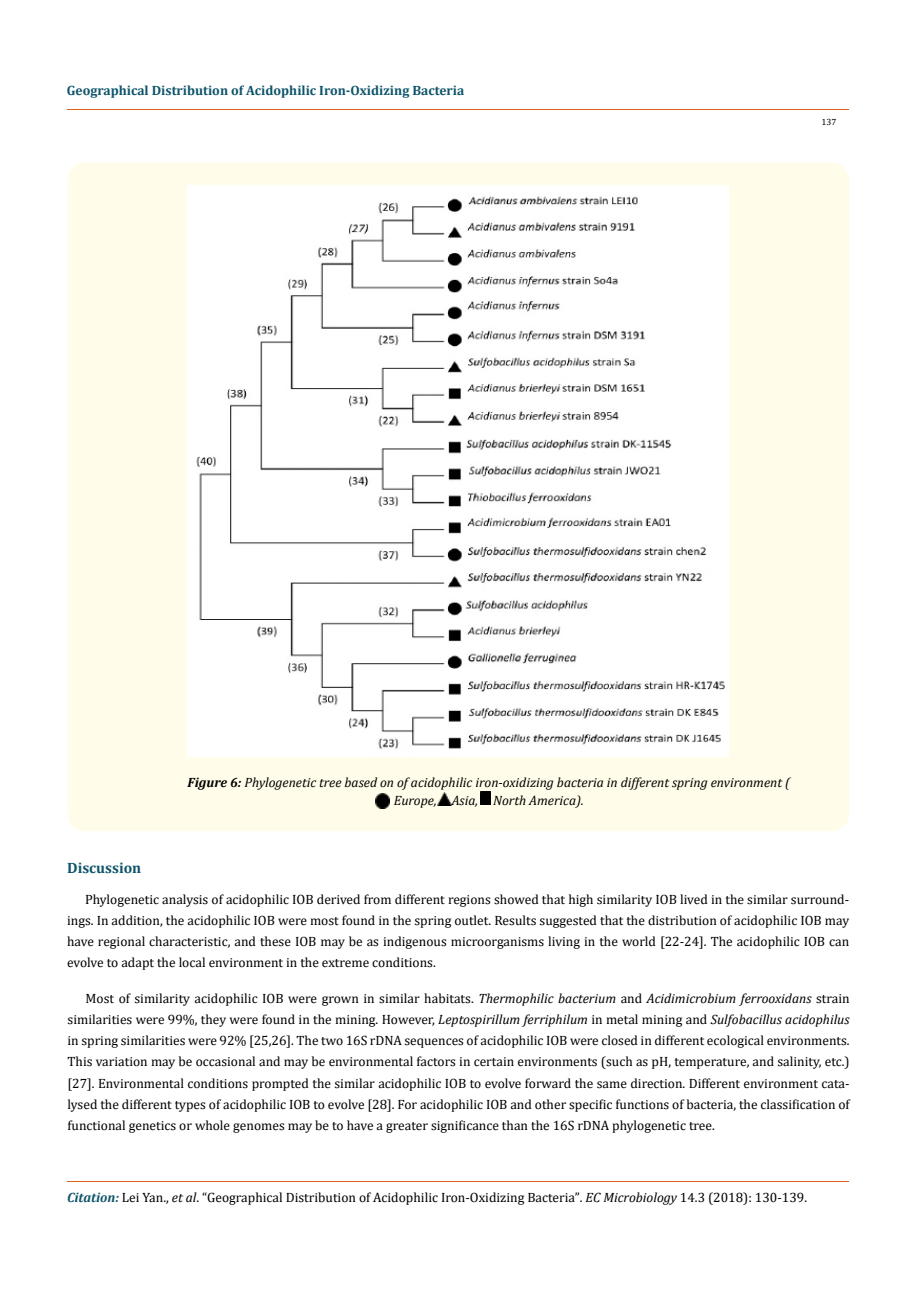
<style>
.page{position:relative;width:917px;height:1298px;background:#fff}
.page>*{position:absolute;margin:0;border:0;box-sizing:border-box;transform-origin:0 0}
.t1{font:700 15px "Cambria";color:#0e546a}
.t2{font:13.5px/21px "Cambria";color:#000;text-align:justify}
.t3{font:italic 13.5px/18px "Cambria";color:#000;text-align:center}
.t4{font:700 13.5px "Cambria";color:#0e546a}
.t5{font:9px "Cambria";color:#000}
.s1{font-weight:700}
.s2{font-style:italic}
.s3{font-weight:700;font-style:italic;color:#0e546a}
.s4{font-size:13.35px}
</style>
<div class="page">
<hr style="left:68px;top:109px;width:781px;height:1px;background:#e05d1a">
<hr style="left:68px;top:1181px;width:781px;height:1px;background:#e05d1a">
<div style="left:68px;top:162px;width:781px;height:669px;background:#fffde9;border-radius:18px"></div>
<img style="left:188px;top:185px;width:540px;height:571px">
<img style="left:375px;top:793px;width:14px;height:15px">
<img style="left:437px;top:792px;width:14px;height:14px">
<svg style="left:480px;top:792px;width:10px;height:12px"></svg>
<p class="t4" style="left:67px;top:81px;width:399px">Geographical Distribution of Acidophilic Iron-Oxidizing Bacteria</p>
<p class="t5" style="left:821px;top:117px;width:16px">137</p>
<p class="t3" style="left:187px;top:772px;width:604px"><span class="s1">Figure 6:</span> Phylogenetic tree based on of acidophilic iron-oxidizing bacteria in different spring environment (<br>Europe, Asia, North America).</p>
<p class="t1" style="left:67px;top:857px;width:76px">Discussion</p>
<p class="t2" style="left:67px;top:888px;width:783px;text-indent:18px">Phylogenetic analysis of acidophilic IOB derived from different regions showed that high similarity IOB lived in the similar surround&shy;ings. In addition, the acidophilic IOB were most found in the spring outlet. Results suggested that the distribution of acidophilic IOB may have regional characteristic, and these IOB may be as indigenous microorganisms living in the world [22-24]. The acidophilic IOB can evolve to adapt the local environment in the extreme conditions.</p>
<p class="t2" style="left:68px;top:988px;width:783px;text-indent:18px">Most of similarity acidophilic IOB were grown in similar habitats. <span class="s2">Thermophilic bacterium</span> and <span class="s2">Acidimicrobium ferrooxidans</span> strain similarities were 99%, they were found in the mining. However, <span class="s2">Leptospirillum ferriphilum</span> in metal mining and <span class="s2">Sulfobacillus acidophilus </span>in spring similarities were 92% [25,26]. The two 16S rDNA sequences of acidophilic IOB were closed in different ecological environments.<br>This variation may be occasional and may be environmental factors in certain environments (such as pH, temperature, and salinity, etc.) [27]. Environmental conditions prompted the similar acidophilic IOB to evolve forward the same direction. Different environment cata&shy;lysed the different types of acidophilic IOB to evolve [28]. For acidophilic IOB and other specific functions of bacteria, the classification of functional genetics or whole genomes may be to have a greater significance than the 16S rDNA phylogenetic tree.</p>
<p class="t2" style="left:67px;top:1186px;width:741px"><span class="s3">Citation:</span> Lei Yan., <span class="s2">et al</span>. “Geographical Distribution of Acidophilic Iron-Oxidizing Bacteria”<span class="s4">.</span> <span class="s2">EC Microbiology</span> <span class="s4">14</span>.3 (2018): 130-139.</p>
</div>
